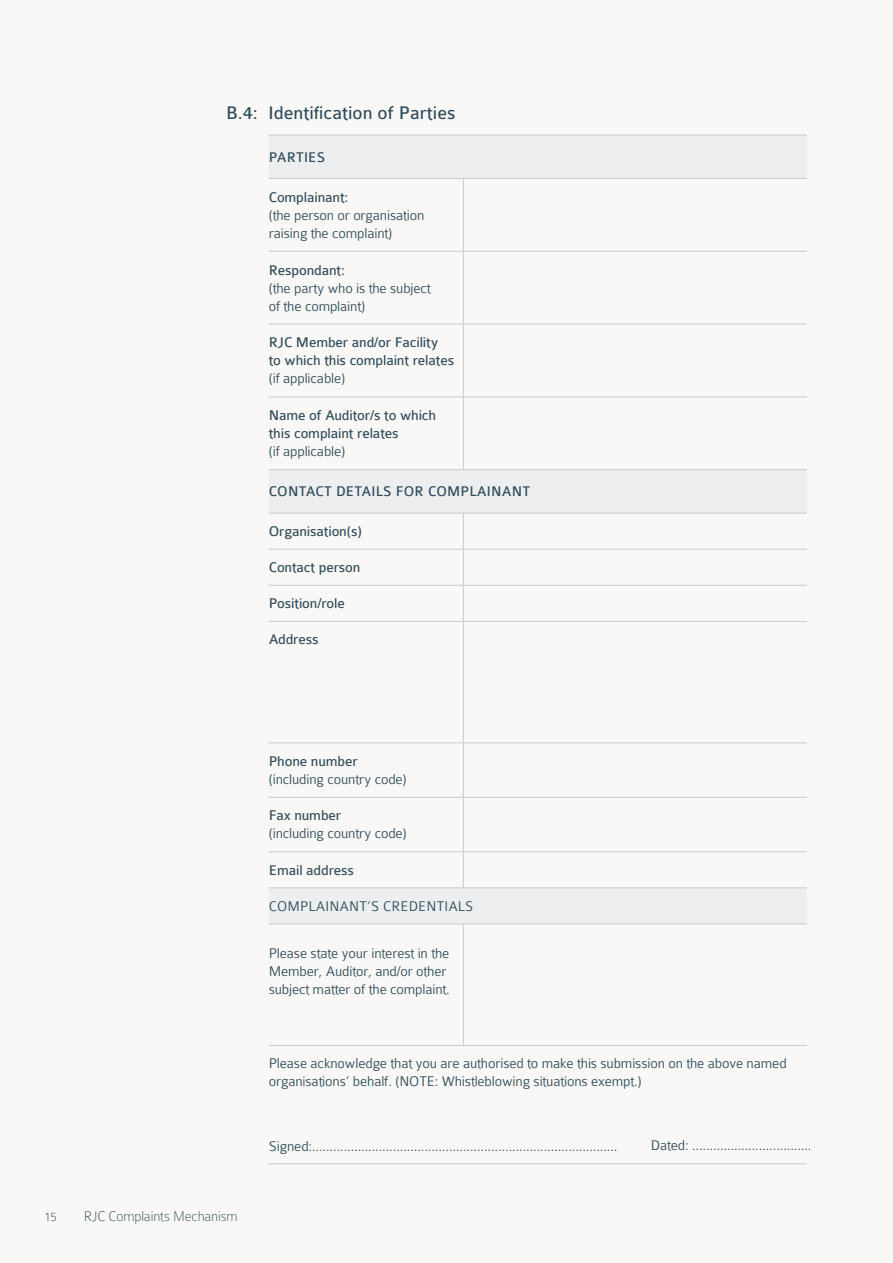
<style>
.page{position:relative;width:893px;height:1263px;background:#f9f8f6}
.page>*{position:absolute;margin:0;border:0;box-sizing:border-box;transform-origin:0 0}
.t1{font:19.5px "Colaborate";color:#304c5a}
.t2{font:300 15px/18px "Colaborate";letter-spacing:-.01em;color:#304c5a}
.t3{font:15px/18px "Colaborate";letter-spacing:-.01em;color:#304c5a}
.t4{font:15px "Colaborate";letter-spacing:.01em;color:#304c5a}
.t5{font:300 15px "Colaborate";letter-spacing:.01em;color:#304c5a}
.t6{font:100 15px "Colaborate";letter-spacing:-.01em;color:#304c5a}
.t7{font:100 13.5px "Colaborate";color:#304c5a}
</style>
<div class="page">
<svg style="left:269px;top:136px;width:538px;height:787px"></svg>
<hr style="left:269px;top:135px;width:194px;height:1px;background:#c6cbcf">
<hr style="left:463px;top:135px;width:344px;height:1px;background:#c6cbcf">
<hr style="left:269px;top:178px;width:194px;height:1px;background:#c6cbcf">
<hr style="left:463px;top:178px;width:344px;height:1px;background:#c6cbcf">
<hr style="left:463px;top:179px;width:1px;height:72px;background:#c6cbcf">
<hr style="left:269px;top:251px;width:194px;height:1px;background:#c6cbcf">
<hr style="left:463px;top:251px;width:344px;height:1px;background:#c6cbcf">
<hr style="left:463px;top:252px;width:1px;height:72px;background:#c6cbcf">
<hr style="left:269px;top:324px;width:194px;height:1px;background:#c6cbcf">
<hr style="left:463px;top:324px;width:344px;height:1px;background:#c6cbcf">
<hr style="left:463px;top:324px;width:1px;height:72px;background:#c6cbcf">
<hr style="left:269px;top:396px;width:194px;height:1px;background:#c6cbcf">
<hr style="left:463px;top:396px;width:344px;height:1px;background:#c6cbcf">
<hr style="left:463px;top:397px;width:1px;height:72px;background:#c6cbcf">
<hr style="left:269px;top:469px;width:194px;height:1px;background:#c6cbcf">
<hr style="left:463px;top:469px;width:344px;height:1px;background:#c6cbcf">
<hr style="left:269px;top:513px;width:194px;height:1px;background:#c6cbcf">
<hr style="left:463px;top:513px;width:344px;height:1px;background:#c6cbcf">
<hr style="left:463px;top:513px;width:1px;height:36px;background:#c6cbcf">
<hr style="left:269px;top:549px;width:194px;height:1px;background:#c6cbcf">
<hr style="left:463px;top:549px;width:344px;height:1px;background:#c6cbcf">
<hr style="left:463px;top:550px;width:1px;height:35px;background:#c6cbcf">
<hr style="left:269px;top:585px;width:194px;height:1px;background:#c6cbcf">
<hr style="left:463px;top:585px;width:344px;height:1px;background:#c6cbcf">
<hr style="left:463px;top:586px;width:1px;height:35px;background:#c6cbcf">
<hr style="left:269px;top:621px;width:194px;height:1px;background:#c6cbcf">
<hr style="left:463px;top:621px;width:344px;height:1px;background:#c6cbcf">
<hr style="left:463px;top:622px;width:1px;height:120px;background:#c6cbcf">
<hr style="left:269px;top:742px;width:194px;height:1px;background:#c6cbcf">
<hr style="left:463px;top:742px;width:344px;height:1px;background:#c6cbcf">
<hr style="left:463px;top:743px;width:1px;height:54px;background:#c6cbcf">
<hr style="left:269px;top:797px;width:194px;height:1px;background:#c6cbcf">
<hr style="left:463px;top:797px;width:344px;height:1px;background:#c6cbcf">
<hr style="left:463px;top:798px;width:1px;height:53px;background:#c6cbcf">
<hr style="left:269px;top:851px;width:194px;height:1px;background:#c6cbcf">
<hr style="left:463px;top:851px;width:344px;height:1px;background:#c6cbcf">
<hr style="left:463px;top:852px;width:1px;height:35px;background:#c6cbcf">
<hr style="left:269px;top:887px;width:194px;height:1px;background:#c6cbcf">
<hr style="left:463px;top:887px;width:344px;height:1px;background:#c6cbcf">
<hr style="left:269px;top:923px;width:194px;height:1px;background:#c6cbcf">
<hr style="left:463px;top:923px;width:344px;height:1px;background:#c6cbcf">
<hr style="left:463px;top:924px;width:1px;height:121px;background:#c6cbcf">
<hr style="left:269px;top:1045px;width:194px;height:1px;background:#c6cbcf">
<hr style="left:463px;top:1045px;width:344px;height:1px;background:#c6cbcf">
<hr style="left:269px;top:1163px;width:194px;height:1px;background:#c6cbcf">
<hr style="left:463px;top:1163px;width:344px;height:1px;background:#c6cbcf">
<h1 class="t1" style="left:226px;top:103px;width:231px">B.4: Identification of Parties</h1>
<p class="t4" style="left:269px;top:149px;width:58px">PARTIES</p>
<p class="t3" style="left:269px;top:188px;width:81px">Complainant:</p>
<p class="t2" style="left:269px;top:206px;width:157px">(the person or organisation raising the complaint)</p>
<p class="t3" style="left:269px;top:261px;width:78px">Respondant:</p>
<p class="t2" style="left:269px;top:279px;width:163px">(the party who is the subject of the complaint)</p>
<p class="t3" style="left:269px;top:334px;width:187px">RJC Member and/or Facility to which this complaint relates</p>
<p class="t2" style="left:269px;top:370px;width:78px">(if applicable)</p>
<p class="t3" style="left:269px;top:407px;width:169px">Name of Auditor/s to which this complaint relates</p>
<p class="t2" style="left:269px;top:442px;width:78px">(if applicable)</p>
<p class="t4" style="left:269px;top:484px;width:263px">CONTACT DETAILS FOR COMPLAINANT</p>
<p class="t3" style="left:269px;top:522px;width:95px">Organisation(s)</p>
<p class="t3" style="left:269px;top:559px;width:93px">Contact person</p>
<p class="t3" style="left:269px;top:595px;width:78px">Position/role</p>
<p class="t3" style="left:269px;top:630px;width:52px">Address</p>
<p class="t3" style="left:269px;top:752px;width:91px">Phone number</p>
<p class="t2" style="left:269px;top:770px;width:139px">(including country code)</p>
<p class="t3" style="left:269px;top:807px;width:74px">Fax number</p>
<p class="t2" style="left:269px;top:825px;width:139px">(including country code)</p>
<p class="t3" style="left:269px;top:861px;width:87px">Email address</p>
<p class="t5" style="left:269px;top:898px;width:206px">COMPLAINANT’S CREDENTIALS</p>
<p class="t2" style="left:269px;top:945px;width:183px">Please state your interest in the<br>Member, Auditor, and/or other subject matter of the complaint.</p>
<p class="t2" style="left:269px;top:1054px;width:519px">Please acknowledge that you are authorised to make this submission on the above named organisations’ behalf. (NOTE: Whistleblowing situations exempt.)</p>
<p class="t7" style="left:45px;top:1209px;width:14px">15</p>
<p class="t6" style="left:84px;top:1208px;width:156px">RJC Complaints Mechanism</p>
<p class="t2" style="left:269px;top:1137px;width:350px">Signed:.......................................................................................</p>
<p class="t2" style="left:651px;top:1136px;width:162px">Dated: ..................................</p>
</div>
